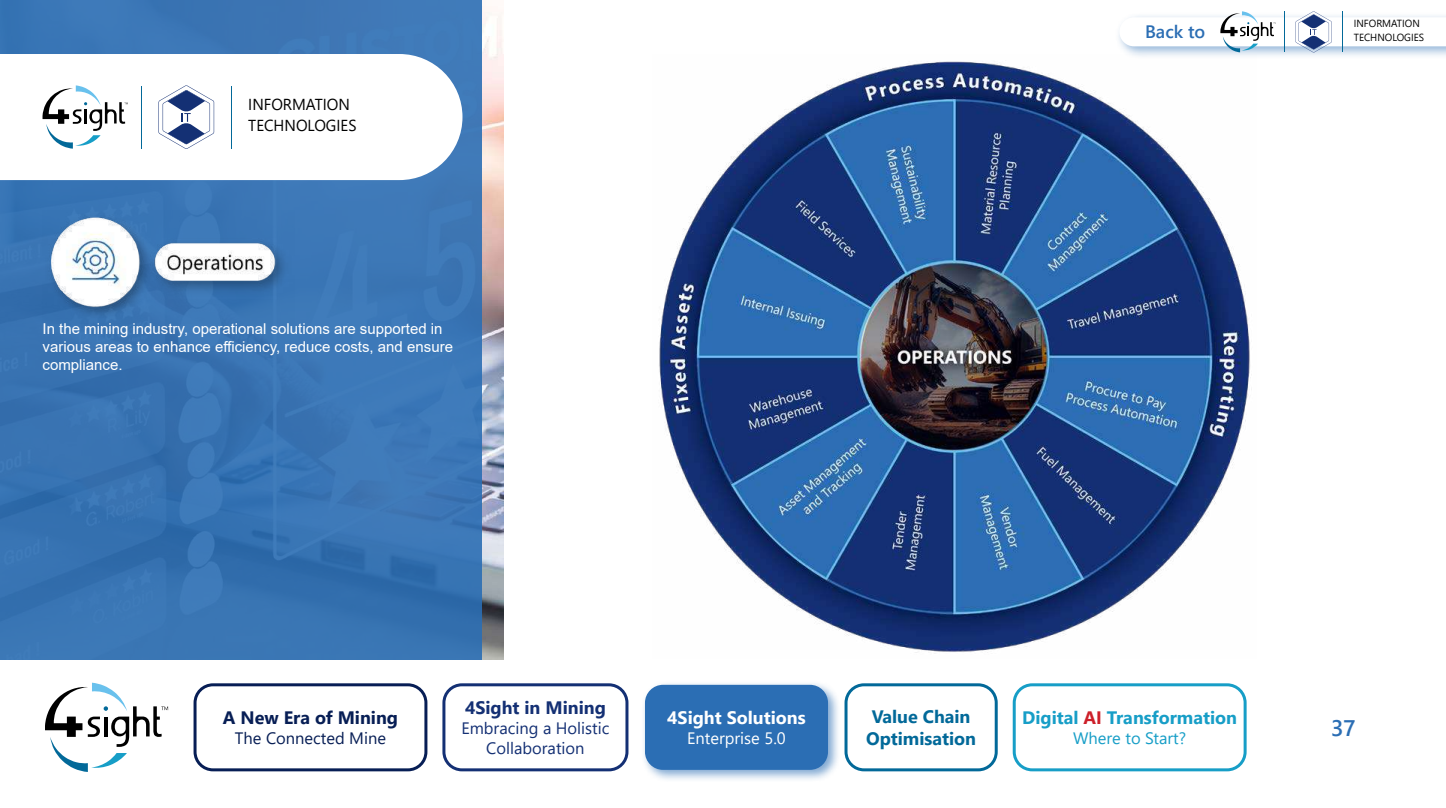
<style>
.page{position:relative;width:1446px;height:808px;background:#fff}
.page>*{position:absolute;margin:0;border:0;box-sizing:border-box;transform-origin:0 0}
.t1{font:600 22.5px "Segoe UI";color:#2b6eb4}
.t2{font:700 18px "Segoe UI";color:#179ec7}
.t3{font:700 18px/21.6px "Segoe UI";color:#026999;text-align:center}
.t4{font:700 18px "Segoe UI";color:#071e55}
.t5{font:700 18px "Segoe UI";color:#fff}
.t6{font:700 18px "Segoe UI";color:#143074}
.t7{font:600 18px "Segoe UI";color:#2b6eb4}
.t8{font:16.5px/19.8px "Segoe UI";color:#143074;text-align:center}
.t9{font:16.5px "Segoe UI";color:#071e55}
.t10{font:16.5px "Segoe UI";color:#fff}
.t11{font:16.5px "Segoe UI";color:#179ec7}
.t12{font:15.9px/21.3px "Segoe UI";color:#000}
.t13{font:15px/18px "Arial";color:#fff}
.t14{font:10.35px "Segoe UI";color:#000}
.s1{color:#cd202a}
</style>
<div class="page">
<div style="left:194px;top:683px;width:233px;height:88px;border:3px solid #071e55;border-radius:18px"></div>
<div style="left:1012px;top:683px;width:234px;height:88px;border:3px solid #179ec7;border-radius:18px"></div>
<div style="left:442px;top:683px;width:186px;height:88px;border:3px solid #143074;border-radius:18px"></div>
<div style="left:640px;top:680px;width:201px;height:102px;background:#2b6eb4;opacity:.6"></div>
<div style="left:645px;top:685px;width:183px;height:85px;background:#2b6eb4;border-radius:18px"></div>
<div style="left:844px;top:683px;width:154px;height:88px;border:3px solid #026999;border-radius:18px"></div>
<svg style="left:45px;top:683px;width:123px;height:89px"></svg>
<div style="left:1114px;top:12px;width:332px;height:48px;background:#2b6eb4;opacity:.5"></div>
<svg style="left:1119px;top:11px;width:327px;height:41px"></svg>
<hr style="left:1284px;top:11px;width:1px;height:41px;background:#026999">
<img style="left:482px;top:6px;width:21px;height:653px">
<div style="left:0;top:0;width:482px;height:659px;background:#3a76b5"></div>
<div style="left:0;top:54px;width:462px;height:126px;background:#fff"></div>
<img style="left:43px;top:217px;width:241px;height:99px">
<svg style="left:43px;top:85px;width:85px;height:64px;background:#d2d8da"></svg>
<hr style="left:231px;top:86px;width:1px;height:62px;background:#026999">
<svg style="left:158px;top:85px;width:56px;height:64px;background:#bbc3d7"></svg>
<hr style="left:141px;top:86px;width:1px;height:62px;background:#026999">
<img style="left:659px;top:54px;width:597px;height:599px">
<p class="t12" style="left:248px;top:92px;width:110px">INFORMATION<br>TECHNOLOGIES</p>
<p class="t13" style="left:43px;top:320px;width:412px">In the mining industry, operational solutions are supported in various areas to enhance efficiency, reduce costs, and ensure compliance.</p>
<p class="t14" style="left:1354px;top:14px;width:67px">INFORMATION</p>
<p class="t7" style="left:1145px;top:15px;width:62px">Back to</p>
<p class="t14" style="left:1354px;top:28px;width:72px">TECHNOLOGIES</p>
<p class="t4" style="left:223px;top:701px;width:177px">A New Era of Mining</p>
<p class="t9" style="left:235px;top:722px;width:153px">The Connected Mine</p>
<p class="t6" style="left:465px;top:691px;width:142px">4Sight in Mining</p>
<p class="t8" style="left:461px;top:717px;width:150px">Embracing a Holistic<br>Collaboration</p>
<p class="t5" style="left:667px;top:701px;width:140px">4Sight Solutions</p>
<p class="t10" style="left:687px;top:722px;width:100px">Enterprise 5.0</p>
<p class="t3" style="left:866px;top:704px;width:112px">Value Chain<br>Optimisation</p>
<h1 class="t1" style="left:1331px;top:706px;width:26px">37</h1>
<p class="t2" style="left:1022px;top:701px;width:216px">Digital <span class="s1">AI</span> Transformation</p>
<p class="t11" style="left:1073px;top:722px;width:114px">Where to Start?</p>
</div>
